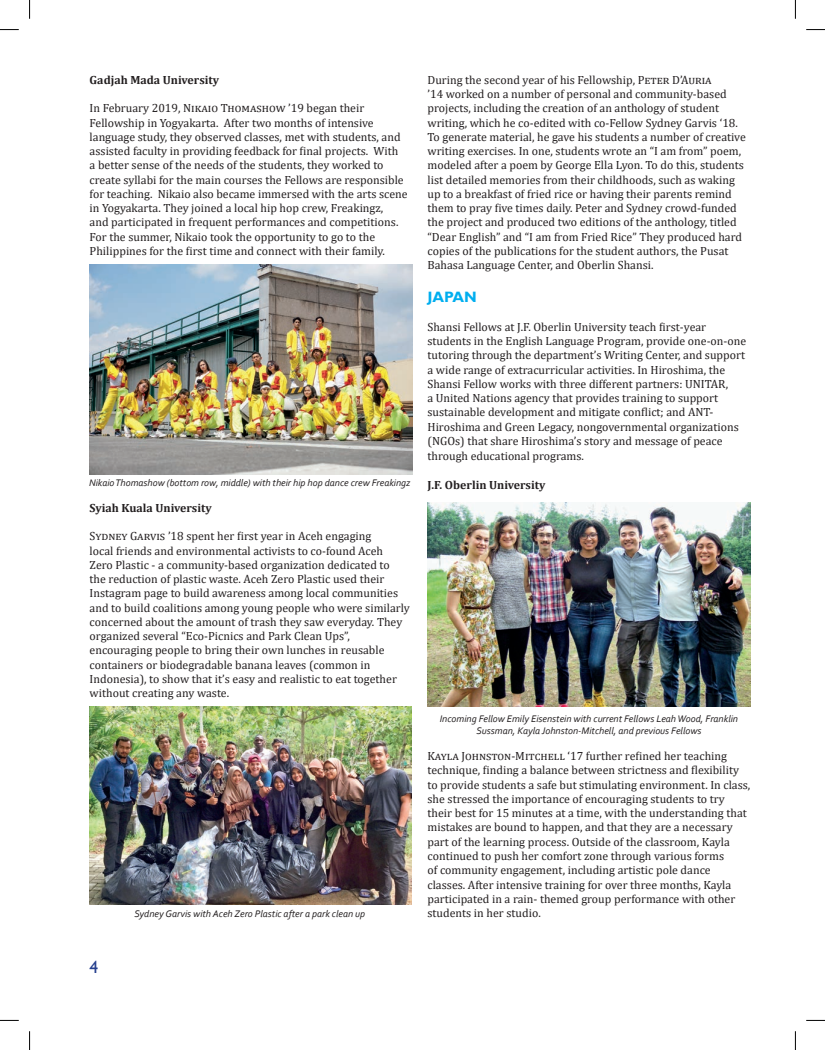
<style>
.page{position:relative;width:825px;height:1050px;background:#fff}
.page>*{position:absolute;margin:0;border:0;box-sizing:border-box;transform-origin:0 0}
.t1{font:17.5px "Gill Sans";color:#253f8e}
.t2{font:700 15px "Gill Sans";color:#00aeef}
.t3{font:11.88px/14.2px "Cambria";color:#231f20}
.t4{font:700 11.88px "Cambria";color:#231f20}
.t5{font:italic 10px/12px "Corbel";color:#231f20;text-align:center}
</style>
<div class="page">
<img style="left:90px;top:706px;width:321px;height:198px">
<img style="left:427px;top:502px;width:323px;height:204px">
<img style="left:90px;top:264px;width:322px;height:210px">
<svg style="left:0;top:29px;width:19px;height:1px"></svg>
<svg style="left:806px;top:29px;width:18px;height:1px"></svg>
<svg style="left:0;top:1019px;width:19px;height:1px"></svg>
<svg style="left:806px;top:1019px;width:18px;height:1px"></svg>
<svg style="left:29px;top:0;width:1px;height:19px"></svg>
<svg style="left:29px;top:1031px;width:1px;height:18px"></svg>
<svg style="left:794px;top:0;width:1px;height:19px"></svg>
<svg style="left:794px;top:1031px;width:1px;height:18px"></svg>
<p class="t4" style="left:90px;top:71px;width:131px">Gadjah Mada University</p>
<p class="t3" style="left:90px;top:101px;width:319px">In February 2019, Nikaio Thomashow ’19 began their Fellowship in Yogyakarta. After two months of intensive language study, they observed classes, met with students, and assisted faculty in providing feedback for final projects. With<br>a better sense of the needs of the students, they worked to create syllabi for the main courses the Fellows are responsible for teaching. Nikaio also became immersed with the arts scene in Yogyakarta. They joined a local hip hop crew, Freakingz,<br>and participated in frequent performances and competitions.<br>For the summer, Nikaio took the opportunity to go to the Philippines for the first time and connect with their family.</p>
<p class="t5" style="left:89px;top:476px;width:323px">Nikaio Thomashow (bottom row, middle) with their hip hop dance crew Freakingz</p>
<p class="t4" style="left:90px;top:499px;width:124px">Syiah Kuala University</p>
<p class="t3" style="left:90px;top:529px;width:321px">Sydney Garvis ’18 spent her first year in Aceh engaging<br>local friends and environmental activists to co-found Aceh<br>Zero Plastic - a community-based organization dedicated to<br>the reduction of plastic waste. Aceh Zero Plastic used their Instagram page to build awareness among local communities and to build coalitions among young people who were similarly concerned about the amount of trash they saw everyday. They</p>
<p class="t3" style="left:90px;top:628px;width:308px">organized several “Eco-Picnics and Park Clean Ups”, encouraging people to bring their own lunches in reusable containers or biodegradable banana leaves (common in Indonesia), to show that it’s easy and realistic to eat together without creating any waste.</p>
<p class="t5" style="left:134px;top:907px;width:232px">Sydney Garvis with Aceh Zero Plastic after a park clean up</p>
<p class="t3" style="left:427px;top:73px;width:320px">During the second year of his Fellowship, Peter D’Auria<br>’14 worked on a number of personal and community-based projects, including the creation of an anthology of student writing, which he co-edited with co-Fellow Sydney Garvis ‘18.<br>To generate material, he gave his students a number of creative writing exercises. In one, students wrote an “I am from” poem, modeled after a poem by George Ella Lyon. To do this, students list detailed memories from their childhoods, such as waking up to a breakfast of fried rice or having their parents remind them to pray five times daily. Peter and Sydney crowd-funded the project and produced two editions of the anthology, titled “Dear English” and “I am from Fried Rice” They produced hard copies of the publications for the student authors, the Pusat Bahasa Language Center, and Oberlin Shansi.</p>
<p class="t2" style="left:427px;top:287px;width:51px">JAPAN</p>
<p class="t3" style="left:427px;top:319px;width:320px">Shansi Fellows at J.F. Oberlin University teach first-year students in the English Language Program, provide one-on-one tutoring through the department’s Writing Center, and support a wide range of extracurricular activities. In Hiroshima, the Shansi Fellow works with three different partners: UNITAR,<br>a United Nations agency that provides training to support sustainable development and mitigate conflict; and ANT-Hiroshima and Green Legacy, nongovernmental organizations (NGOs) that share Hiroshima’s story and message of peace through educational programs.</p>
<p class="t4" style="left:427px;top:476px;width:119px">J.F. Oberlin University</p>
<p class="t5" style="left:439px;top:712px;width:299px">Incoming Fellow Emily Eisenstein with current Fellows Leah Wood, Franklin<br>Sussman, Kayla Johnston-Mitchell, and previous Fellows</p>
<p class="t3" style="left:427px;top:748px;width:324px">Kayla Johnston-Mitchell ‘17 further refined her teaching technique, finding a balance between strictness and flexibility to provide students a safe but stimulating environment. In class, she stressed the importance of encouraging students to try their best for 15 minutes at a time, with the understanding that mistakes are bound to happen, and that they are a necessary part of the learning process. Outside of the classroom, Kayla continued to push her comfort zone through various forms<br>of community engagement, including artistic pole dance classes. After intensive training for over three months, Kayla participated in a rain- themed group performance with other students in her studio.</p>
<p class="t1" style="left:90px;top:956px;width:10px">4</p>
</div>
